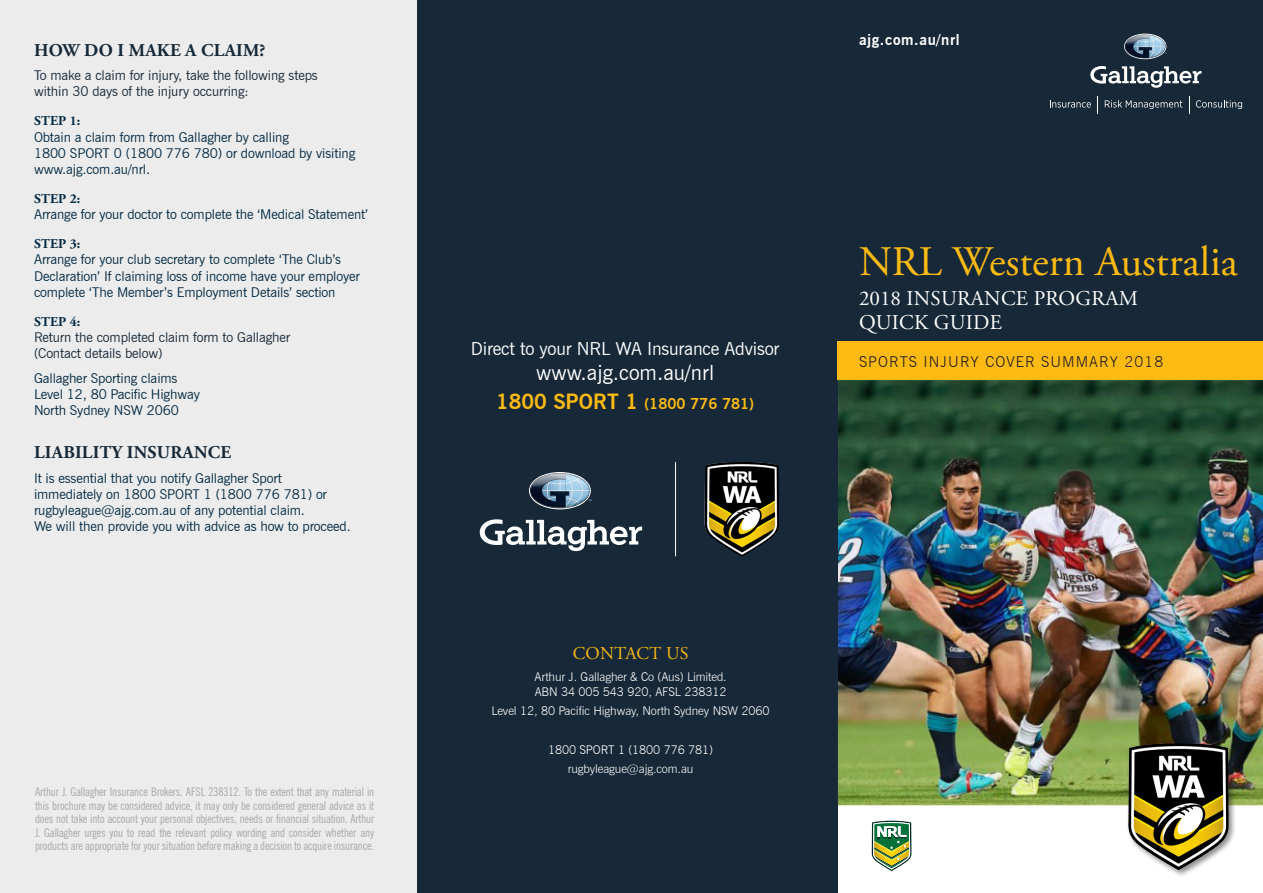
<style>
.page{position:relative;width:1263px;height:893px;background:#fff}
.page>*{position:absolute;margin:0;border:0;box-sizing:border-box;transform-origin:0 0}
.t1{font:42px "Adobe Garamond Pro";color:#fcba13}
.t2{font:21px/24px "Adobe Garamond Pro";letter-spacing:.015em;color:#fff}
.t3{font:21px "News Gothic BT";color:#fff}
.Heading_3{font:700 18px "Adobe Garamond Pro";letter-spacing:.015em;color:#172938}
.Body_copy{font:18px "News Gothic BT";letter-spacing:-.01em;color:#fff}
.Heading_3-2{font:18px "Adobe Garamond Pro";letter-spacing:.015em;color:#fcba13}
.t4{font:300 15px "News Gothic BT";letter-spacing:.07em;color:#231f20}
.t5{font:700 15px "News Gothic BT";color:#fcba13}
.t6{font:700 15px "News Gothic BT";letter-spacing:.04em;color:#fff}
.Body_copy-2{font:13.5px/16.2px "News Gothic BT";letter-spacing:-.01em;color:#032a44}
.Body_copy-3{font:13.5px/16.2px "News Gothic BT";letter-spacing:-.01em;color:#172938}
.Heading_3-3{font:700 13.5px "Adobe Garamond Pro";letter-spacing:.015em;color:#032a44}
.Body_copy_-_baseline{font:condensed 12px/13.5px "News Gothic BT";letter-spacing:-.01em;color:#a8a9ad;text-align:justify}
.Body_copy-4{font:300 12px/14.4px "News Gothic BT";letter-spacing:-.01em;color:#fff}
.s1{font-size:21px}
</style>
<div class="page">
<div style="left:838px;top:0;width:425px;height:352px;background:#172938"></div>
<div style="left:412px;top:0;width:426px;height:893px;background:#172938"></div>
<div style="left:0;top:0;width:417px;height:893px;background:#edecec"></div>
<img style="left:838px;top:380px;width:425px;height:425px">
<div style="left:838px;top:342px;width:425px;height:38px;background:#fcba13"></div>
<div style="left:1126px;top:741px;width:111px;height:137px;background:#231f20;opacity:.5"></div>
<img style="left:1128px;top:743px;width:53px;height:117px">
<svg style="left:872px;top:821px;width:39px;height:50px"></svg>
<svg style="left:1050px;top:100px;width:41px;height:8px"></svg>
<svg style="left:1105px;top:100px;width:77px;height:9px"></svg>
<svg style="left:1196px;top:100px;width:46px;height:9px"></svg>
<svg style="left:1189px;top:96px;width:1px;height:17px"></svg>
<svg style="left:1097px;top:96px;width:1px;height:17px"></svg>
<svg style="left:1090px;top:66px;width:111px;height:22px"></svg>
<svg style="left:1124px;top:34px;width:43px;height:25px"></svg>
<hr style="left:675px;top:462px;width:1px;height:94px;background:#fff">
<img style="left:704px;top:462px;width:33px;height:87px">
<svg style="left:480px;top:519px;width:162px;height:32px"></svg>
<svg style="left:529px;top:472px;width:62px;height:37px"></svg>
<p class="Heading_3" style="left:34px;top:39px;width:233px">HOW DO I MAKE A CLAIM?</p>
<p class="Body_copy-3" style="left:34px;top:67px;width:285px">To make a claim for injury, take the following steps within 30 days of the injury occurring:</p>
<p class="Heading_3-3" style="left:34px;top:113px;width:48px">STEP 1:</p>
<p class="Body_copy-2" style="left:34px;top:129px;width:323px">Obtain a claim form from Gallagher by calling<br>1800 SPORT 0 (1800 776 780) or download by visiting www.ajg.com.au/nrl.</p>
<p class="Heading_3-3" style="left:34px;top:191px;width:48px">STEP 2:</p>
<p class="Body_copy-2" style="left:34px;top:206px;width:336px">Arrange for your doctor to complete the ‘Medical Statement’</p>
<p class="Heading_3-3" style="left:34px;top:236px;width:48px">STEP 3:</p>
<p class="Body_copy-2" style="left:34px;top:251px;width:327px">Arrange for your club secretary to complete ‘The Club’s<br>Declaration’ If claiming loss of income have your employer complete ‘The Member’s Employment Details’ section</p>
<p class="Heading_3-3" style="left:34px;top:314px;width:48px">STEP 4:</p>
<p class="Body_copy-3" style="left:34px;top:329px;width:258px">Return the completed claim form to Gallagher (Contact details below)</p>
<p class="Body_copy-2" style="left:34px;top:370px;width:167px">Gallagher Sporting claims<br>Level 12, 80 Pacific Highway<br>North Sydney NSW 2060</p>
<p class="Heading_3" style="left:34px;top:442px;width:198px">LIABILITY INSURANCE</p>
<p class="Body_copy-2" style="left:34px;top:470px;width:318px">It is essential that you notify Gallagher Sport immediately on 1800 SPORT 1 (1800 776 781) or rugbyleague@ajg.com.au of any potential claim.<br>We will then provide you with advice as how to proceed.</p>
<p class="Body_copy_-_baseline" style="left:35px;top:785px;width:341px">Arthur J. Gallagher Insurance Brokers. AFSL 238312. To the extent that any material in this brochure may be considered advice, it may only be considered general advice as it does not take into account your personal objectives, needs or financial situation. Arthur J. Gallagher urges you to read the relevant policy wording and consider whether any products are appropriate for your situation before making a decision to acquire insurance.</p>
<p class="Body_copy" style="left:471px;top:337px;width:310px">Direct to your NRL WA Insurance Advisor</p>
<p class="t3" style="left:536px;top:360px;width:180px">www.ajg.com.au/nrl</p>
<p class="t5" style="left:496px;top:395px;width:260px"><span class="s1">1800 SPORT 1</span> (1800 776 781)</p>
<p class="t6" style="left:859px;top:31px;width:102px">ajg.com.au/nrl</p>
<p class="t1" style="left:859px;top:236px;width:380px">NRL Western Australia</p>
<p class="t2" style="left:859px;top:287px;width:280px">2018 INSURANCE PROGRAM<br>QUICK GUIDE</p>
<p class="t4" style="left:859px;top:352px;width:306px">SPORTS INJURY COVER SUMMARY 2018</p>
<p class="Heading_3-2" style="left:573px;top:642px;width:117px">CONTACT US</p>
<p class="Body_copy-4" style="left:534px;top:670px;width:194px">Arthur J. Gallagher &amp; Co (Aus) Limited.<br>ABN 34 005 543 920, AFSL 238312</p>
<p class="Body_copy-4" style="left:492px;top:703px;width:280px">Level 12, 80 Pacific Highway, North Sydney NSW 2060</p>
<p class="Body_copy-4" style="left:548px;top:742px;width:167px">1800 SPORT 1 (1800 776 781)</p>
<p class="Body_copy-4" style="left:568px;top:761px;width:127px">rugbyleague@ajg.com.au</p>
</div>
